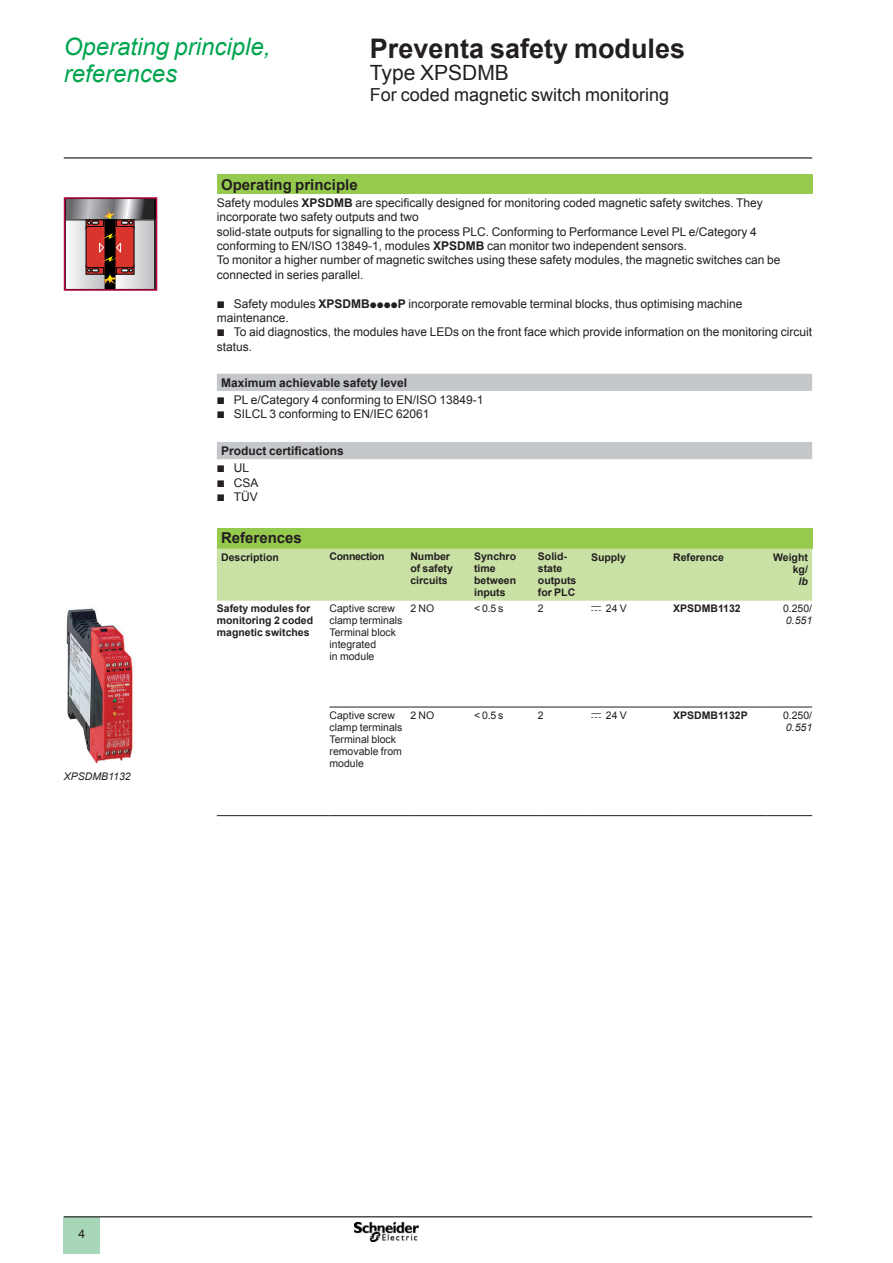
<style>
.page{position:relative;width:893px;height:1263px;background:#fff}
.page>*{position:absolute;margin:0;border:0;box-sizing:border-box;transform-origin:0 0}
._0_TitleLev1{font:700 27px "Arial";color:#231f20}
._0_Topic{font:italic 24px/27px "Arial";color:#00a54f}
._0_TitleLev2{font:21px "Arial";color:#231f20}
._0_TitleLev3{font:18px "Arial";color:#231f20}
._1_Section_2__10{font:700 15px "Arial";color:#231f20}
.Cell_Text__8__Flush{font:12px/14.4px "Arial";color:#231f20}
._1_List_Cube1__8{font:12px/14.4px "Arial";color:#231f20}
._1_Section_4__8{font:700 12px "Arial";color:#231f20}
.Cell_Section_4__7__F{font:700 10.5px/12px "Arial";color:#231f20}
._1_Text__7{font:10.5px/12px "Arial";color:#231f20}
.Cell_Text__7__Flush{font:10.5px/12px "Arial";color:#231f20}
._1_Section_4__7{font:700 10.5px "Arial";color:#231f20}
.Cell_Text__7__Right{font:10.5px/12px "Arial";color:#231f20}
.Cell_ReferenceProduc{font:700 10.5px "Arial";color:#231f20}
._1_Section_4__7__Rig{font:700 10.5px/12px "Arial";color:#231f20;text-align:right}
._1_Section_5__7{font:700 10.5px "Arial";letter-spacing:-.03em;color:#231f20}
._2_Legend__7{font:italic 10.5px "Arial";color:#231f20}
.s1{font-weight:700}
.s2{font-family:"Graph Schneider"}
.s3{font-style:italic}
</style>
<div class="page">
<hr style="left:64px;top:157px;width:748px;height:2px;background:#231f20">
<div style="left:64px;top:1217px;width:36px;height:37px;background:#a7d7b8"></div>
<hr style="left:64px;top:1216px;width:748px;height:1px;background:#231f20">
<img style="left:355px;top:1223px;width:64px;height:19px">
<div style="left:217px;top:174px;width:595px;height:20px;background:#96ca4e"></div>
<svg style="left:217px;top:374px;width:595px;height:85px"></svg>
<div style="left:217px;top:528px;width:595px;height:21px;background:#96ca4e"></div>
<div style="left:217px;top:549px;width:595px;height:52px;background:#c9e1a4"></div>
<hr style="left:410px;top:815px;width:64px;height:1px;background:#231f20">
<hr style="left:217px;top:815px;width:113px;height:1px;background:#231f20">
<hr style="left:410px;top:707px;width:64px;height:1px;background:#231f20">
<hr style="left:330px;top:707px;width:80px;height:1px;background:#231f20">
<hr style="left:474px;top:707px;width:64px;height:1px;background:#231f20">
<hr style="left:538px;top:707px;width:53px;height:1px;background:#231f20">
<hr style="left:591px;top:707px;width:82px;height:1px;background:#231f20">
<hr style="left:673px;top:707px;width:94px;height:1px;background:#231f20">
<hr style="left:767px;top:707px;width:45px;height:1px;background:#231f20">
<hr style="left:330px;top:815px;width:80px;height:1px;background:#231f20">
<hr style="left:474px;top:815px;width:64px;height:1px;background:#231f20">
<hr style="left:538px;top:815px;width:53px;height:1px;background:#231f20">
<hr style="left:591px;top:815px;width:82px;height:1px;background:#231f20">
<hr style="left:673px;top:815px;width:94px;height:1px;background:#231f20">
<hr style="left:767px;top:815px;width:45px;height:1px;background:#231f20">
<img style="left:66px;top:608px;width:67px;height:156px">
<svg style="left:67px;top:200px;width:86px;height:18px"></svg>
<div style="left:65px;top:198px;width:90px;height:22px;border:1px solid #000"></div>
<svg style="left:71px;top:222px;width:32px;height:66px"></svg>
<div style="left:115px;top:220px;width:40px;height:70px;background:linear-gradient(to right,#fdfdfe,#bdbfc1)"></div>
<div style="left:105px;top:220px;width:10px;height:69px;background:#000"></div>
<svg style="left:86px;top:205px;width:48px;height:81px"></svg>
<div style="left:64px;top:197px;width:93px;height:94px;border:2px solid #bd0a47"></div>
<p class="_0_Topic" style="left:64px;top:34px;width:208px">Operating principle, references</p>
<p class="_0_TitleLev1" style="left:370px;top:30px;width:317px">Preventa safety modules</p>
<p class="_0_TitleLev2" style="left:370px;top:59px;width:140px">Type XPSDMB</p>
<p class="_0_TitleLev3" style="left:370px;top:82px;width:301px">For coded magnetic switch monitoring</p>
<p class="_1_Section_2__10" style="left:221px;top:174px;width:138px">Operating principle</p>
<p class="Cell_Text__8__Flush" style="left:217px;top:195px;width:548px">Safety modules <span class="s1">XPSDMB</span> are specifically designed for monitoring coded magnetic safety switches. They incorporate two safety outputs and two<br>solid-state outputs for signalling to the process PLC. Conforming to Performance Level PL e/Category 4 conforming to EN/ISO 13849-1, modules <span class="s1">XPSDMB</span> can monitor two independent sensors.</p>
<p class="Cell_Text__8__Flush" style="left:217px;top:253px;width:565px">To monitor a higher number of magnetic switches using these safety modules, the magnetic switches can be connected in series parallel.</p>
<p class="_1_List_Cube1__8" style="left:217px;top:296px;width:527px"><span class="s2">b</span> Safety modules <span class="s1">XPSDMB</span><span class="s2">pppp</span><span class="s1">P</span> incorporate removable terminal blocks, thus optimising machine maintenance.</p>
<p class="_1_List_Cube1__8" style="left:217px;top:325px;width:597px"><span class="s2">b</span> To aid diagnostics, the modules have LEDs on the front face which provide information on the monitoring circuit status.</p>
<p class="_1_Section_4__8" style="left:221px;top:374px;width:188px">Maximum achievable safety level</p>
<p class="_1_List_Cube1__8" style="left:217px;top:393px;width:268px"><span class="s2">b</span> PL e/Category 4 conforming to EN/ISO 13849-1</p>
<p class="_1_List_Cube1__8" style="left:217px;top:407px;width:214px"><span class="s2">b</span> SILCL 3 conforming to EN/IEC 62061</p>
<p class="_1_Section_4__8" style="left:221px;top:443px;width:124px">Product certifications</p>
<p class="_1_List_Cube1__8" style="left:217px;top:461px;width:34px"><span class="s2">b</span> UL</p>
<p class="_1_List_Cube1__8" style="left:217px;top:475px;width:43px"><span class="s2">b</span> CSA</p>
<p class="_1_List_Cube1__8" style="left:217px;top:490px;width:43px"><span class="s2">b</span> TÜV</p>
<p class="_1_Section_2__10" style="left:221px;top:528px;width:82px">References</p>
<p class="_1_Section_4__7" style="left:221px;top:550px;width:59px">Description</p>
<p class="_1_Section_5__7" style="left:330px;top:550px;width:56px">Connection</p>
<p class="Cell_Section_4__7__F" style="left:410px;top:551px;width:44px">Number of safety circuits</p>
<p class="Cell_Section_4__7__F" style="left:474px;top:551px;width:44px">Synchro time between inputs</p>
<p class="Cell_Section_4__7__F" style="left:538px;top:551px;width:40px">Solid&shy;state outputs for PLC</p>
<p class="_1_Section_4__7" style="left:591px;top:550px;width:37px">Supply</p>
<p class="_1_Section_4__7" style="left:673px;top:550px;width:52px">Reference</p>
<p class="_1_Section_4__7__Rig" style="left:773px;top:551px;width:36px">Weight kg/<br><span class="s3">lb</span></p>
<p class="Cell_Section_4__7__F" style="left:217px;top:603px;width:98px">Safety modules for monitoring 2 coded magnetic switches</p>
<p class="_1_Text__7" style="left:330px;top:603px;width:74px">Captive screw clamp terminals</p>
<p class="Cell_Text__7__Flush" style="left:410px;top:603px;width:25px">2 NO</p>
<p class="Cell_Text__7__Flush" style="left:474px;top:603px;width:31px">&lt; 0.5 s</p>
<p class="Cell_Text__7__Flush" style="left:538px;top:603px;width:7px">2</p>
<p class="Cell_Text__7__Flush" style="left:591px;top:603px;width:37px"><span class="s2">c</span> 24 V</p>
<p class="Cell_ReferenceProduc" style="left:673px;top:602px;width:69px">XPSDMB1132</p>
<p class="Cell_Text__7__Right" style="left:783px;top:603px;width:31px">0.250/<br><span class="s3">0.551</span></p>
<p class="Cell_Text__7__Flush" style="left:330px;top:627px;width:68px">Terminal block integrated<br>in module</p>
<p class="_2_Legend__7" style="left:64px;top:769px;width:68px">XPSDMB1132</p>
<p class="Cell_Text__8__Flush" style="left:79px;top:1227px;width:8px">4</p>
<p class="_1_Text__7" style="left:330px;top:709px;width:74px">Captive screw clamp terminals</p>
<p class="_1_Text__7" style="left:330px;top:733px;width:74px">Terminal block removable from module</p>
<p class="Cell_Text__7__Flush" style="left:410px;top:709px;width:25px">2 NO</p>
<p class="Cell_Text__7__Flush" style="left:474px;top:709px;width:31px">&lt; 0.5 s</p>
<p class="Cell_Text__7__Flush" style="left:538px;top:709px;width:7px">2</p>
<p class="Cell_Text__7__Flush" style="left:591px;top:709px;width:37px"><span class="s2">c</span> 24 V</p>
<p class="Cell_ReferenceProduc" style="left:673px;top:708px;width:76px">XPSDMB1132P</p>
<p class="Cell_Text__7__Right" style="left:783px;top:709px;width:31px">0.250/<br><span class="s3">0.551</span></p>
</div>
